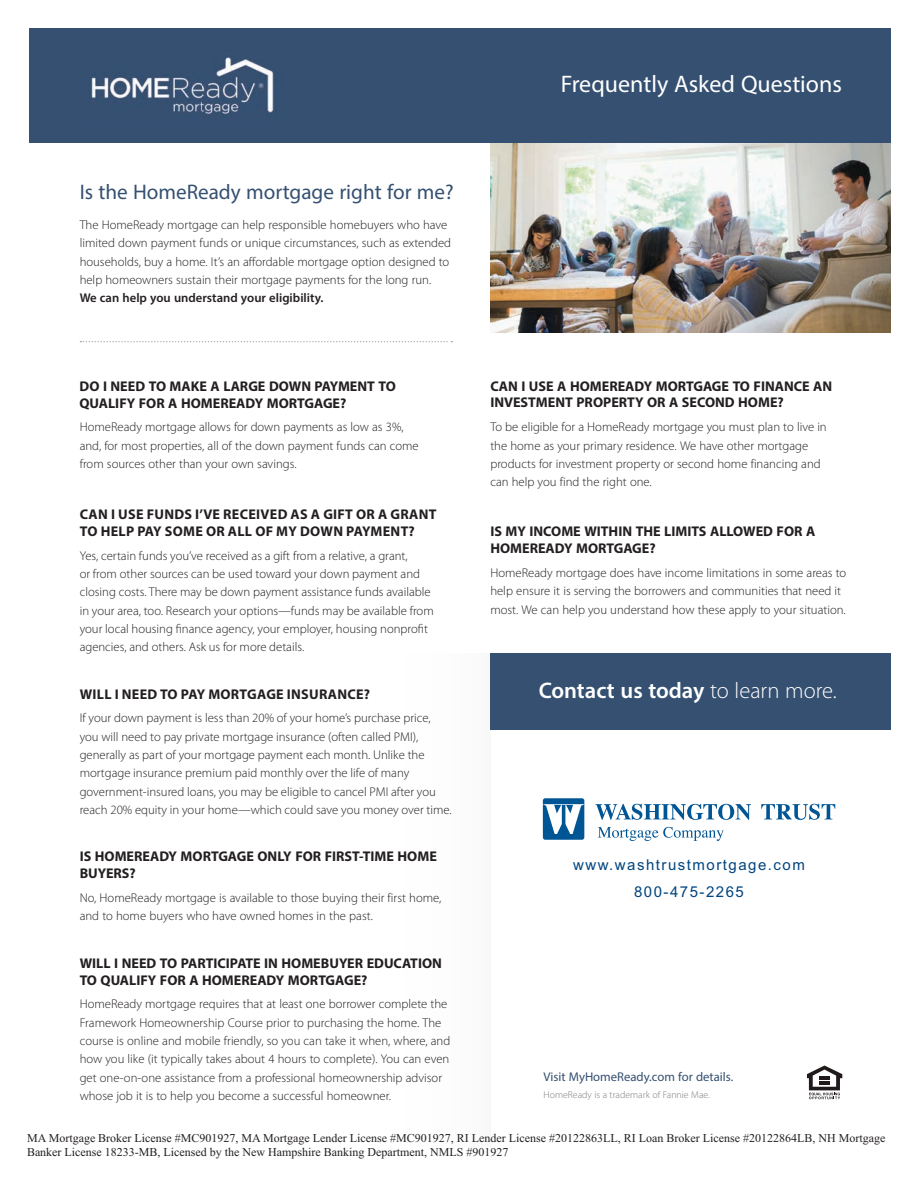
<style>
.page{position:relative;width:918px;height:1188px;background:#fff}
.page>*{position:absolute;margin:0;border:0;box-sizing:border-box;transform-origin:0 0}
.t1{font:24px "Myriad Pro";color:#fff}
.t2{font:600 22.65px "Myriad Pro";color:#fff}
.t3{font:21.15px "Myriad Pro";color:#355071}
.t4{font:15px/27px "Arial";letter-spacing:.1em;color:#01457f;text-align:center}
.t5{font:700 14.1px/17px "Myriad Pro";color:#231f20}
.t6{font:700 14.1px/17px "Myriad Pro";letter-spacing:.02em;color:#231f20}
.t7{font:300 12.75px/18.3px "Myriad Pro";color:#231f20}
.t8{font:600 12.75px "Myriad Pro";color:#231f20}
.t9{font:12.75px "Myriad Pro";color:#355071}
.t10{font:12px/14.4px "Times New Roman";color:#231f20}
.t11{font:300 9.9px "Myriad Pro";color:#7e7e82}
.s1{font-weight:300}
</style>
<div class="page">
<svg style="left:806px;top:1065px;width:37px;height:35px"></svg>
<svg style="left:807px;top:1066px;width:35px;height:33px"></svg>
<hr style="left:819px;top:1076px;width:11px;height:4px;background:#201a1a">
<hr style="left:819px;top:1081px;width:11px;height:4px;background:#201a1a">
<svg style="left:80px;top:341px;width:372px;height:1px"></svg>
<img style="left:490px;top:143px;width:401px;height:190px">
<div style="left:29px;top:28px;width:862px;height:115px;background:#355071"></div>
<div style="left:490px;top:654px;width:401px;height:76px;background:#355071"></div>
<img style="left:91px;top:57px;width:183px;height:59px">
<div style="left:543px;top:798px;width:41px;height:42px;background:#005595;border-radius:2px"></div>
<svg style="left:543px;top:804px;width:41px;height:30px"></svg>
<svg style="left:595px;top:804px;width:156px;height:16px"></svg>
<svg style="left:761px;top:804px;width:74px;height:16px"></svg>
<svg style="left:598px;top:827px;width:126px;height:14px"></svg>
<h3 class="t3" style="left:80px;top:184px;width:376px">Is the HomeReady mortgage right for me?</h3>
<p class="t7" style="left:80px;top:216px;width:373px">The HomeReady mortgage can help responsible homebuyers who have limited down payment funds or unique circumstances, such as extended households, buy a home. It’s an affordable mortgage option designed to help homeowners sustain their mortgage payments for the long run.</p>
<p class="t8" style="left:80px;top:293px;width:245px">We can help you understand your eligibility.</p>
<p class="t5" style="left:80px;top:379px;width:318px">DO I NEED TO MAKE A LARGE DOWN PAYMENT TO<br>QUALIFY FOR A HOMEREADY MORTGAGE?</p>
<p class="t7" style="left:80px;top:419px;width:341px">HomeReady mortgage allows for down payments as low as 3%, and, for most properties, all of the down payment funds can come from sources other than your own savings.</p>
<p class="t6" style="left:80px;top:507px;width:358px">CAN I USE FUNDS I’VE RECEIVED AS A GIFT OR A GRANT<br>TO HELP PAY SOME OR ALL OF MY DOWN PAYMENT?</p>
<p class="t7" style="left:80px;top:547px;width:356px">Yes, certain funds you’ve received as a gift from a relative, a grant,<br>or from other sources can be used toward your down payment and closing costs. There may be down payment assistance funds available in your area, too. Research your options—funds may be available from your local housing finance agency, your employer, housing nonprofit agencies, and others. Ask us for more details.</p>
<p class="t6" style="left:80px;top:687px;width:292px">WILL I NEED TO PAY MORTGAGE INSURANCE?</p>
<p class="t7" style="left:80px;top:710px;width:374px">If your down payment is less than 20% of your home’s purchase price, you will need to pay private mortgage insurance (often called PMI), generally as part of your mortgage payment each month. Unlike the mortgage insurance premium paid monthly over the life of many government-insured loans, you may be eligible to cancel PMI after you reach 20% equity in your home—which could save you money over time.</p>
<p class="t5" style="left:80px;top:849px;width:359px">IS HOMEREADY MORTGAGE ONLY FOR FIRST-TIME HOME<br>BUYERS?</p>
<p class="t7" style="left:80px;top:890px;width:363px">No, HomeReady mortgage is available to those buying their first home, and to home buyers who have owned homes in the past.</p>
<p class="t5" style="left:80px;top:956px;width:364px">WILL I NEED TO PARTICIPATE IN HOMEBUYER EDUCATION<br>TO QUALIFY FOR A HOMEREADY MORTGAGE?</p>
<p class="t7" style="left:80px;top:996px;width:372px">HomeReady mortgage requires that at least one borrower complete the Framework Homeownership Course prior to purchasing the home. The course is online and mobile friendly, so you can take it when, where, and how you like (it typically takes about 4 hours to complete). You can even get one-on-one assistance from a professional homeownership advisor whose job it is to help you become a successful homeowner.</p>
<h1 class="t1" style="left:561px;top:75px;width:283px">Frequently Asked Questions</h1>
<p class="t5" style="left:490px;top:378px;width:343px">CAN I USE A HOMEREADY MORTGAGE TO FINANCE AN<br>INVESTMENT PROPERTY OR A SECOND HOME?</p>
<p class="t7" style="left:490px;top:419px;width:338px">To be eligible for a HomeReady mortgage you must plan to live in the home as your primary residence. We have other mortgage products for investment property or second home financing and can help you find the right one.</p>
<p class="t5" style="left:490px;top:524px;width:326px">IS MY INCOME WITHIN THE LIMITS ALLOWED FOR A<br>HOMEREADY MORTGAGE?</p>
<p class="t7" style="left:490px;top:564px;width:358px">HomeReady mortgage does have income limitations in some areas to help ensure it is serving the borrowers and communities that need it most. We can help you understand how these apply to your situation.</p>
<h2 class="t2" style="left:539px;top:682px;width:300px">Contact us today <span class="s1">to learn more.</span></h2>
<p class="t4" style="left:573px;top:851px;width:233px">www.washtrustmortgage.com<br>800-475-2265</p>
<p class="t9" style="left:544px;top:1072px;width:191px">Visit MyHomeReady.com for details.</p>
<p class="t11" style="left:544px;top:1091px;width:168px">HomeReady is a trademark of Fannie Mae.</p>
<p class="t10" style="left:27px;top:1130px;width:860px">MA Mortgage Broker License #MC901927, MA Mortgage Lender License #MC901927, RI Lender License #20122863LL, RI Loan Broker License #20122864LB, NH Mortgage<br>Banker License 18233-MB, Licensed by the New Hampshire Banking Department, NMLS #901927</p>
</div>
